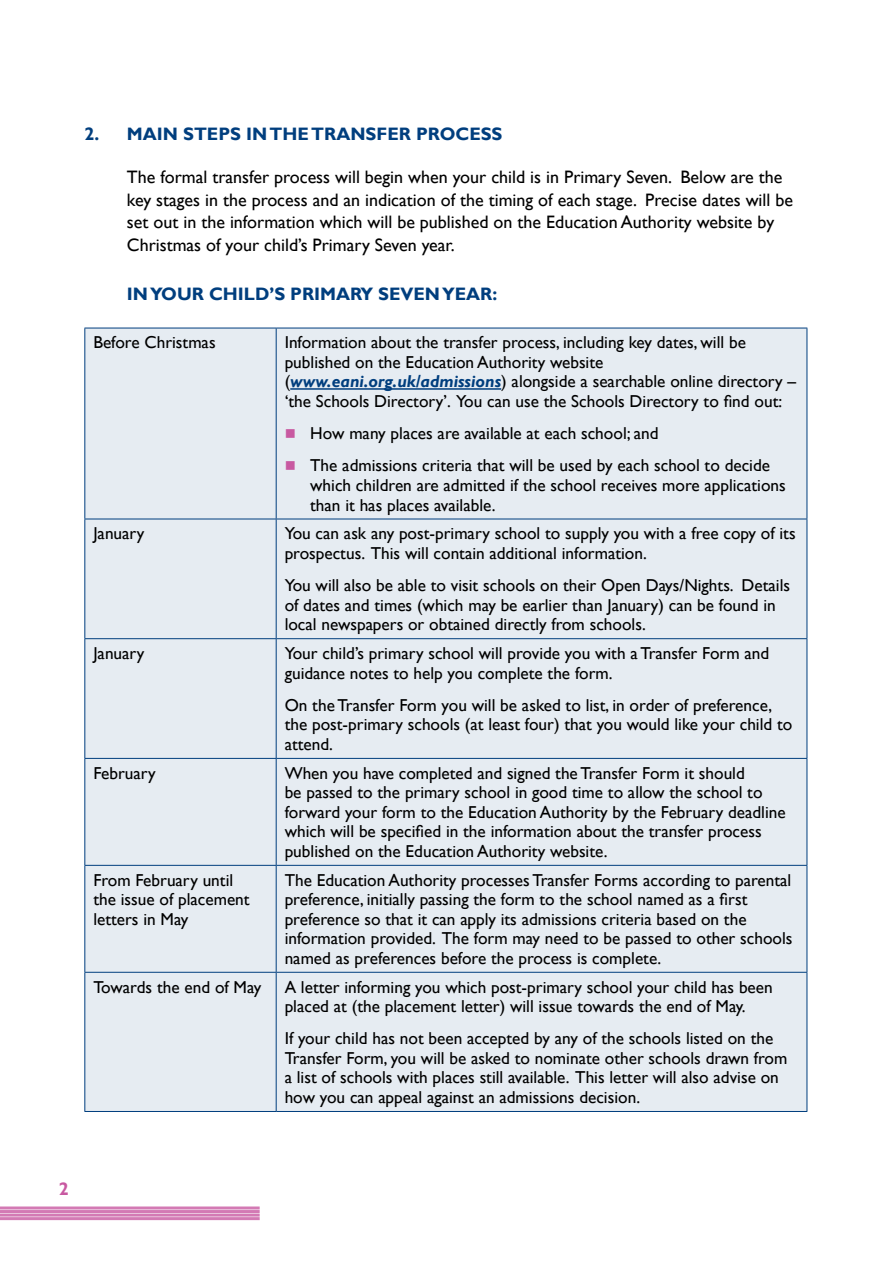
<style>
.page{position:relative;width:893px;height:1263px;background:#fff}
.page>*{position:absolute;margin:0;border:0;box-sizing:border-box;transform-origin:0 0}
.Para_WW_10{font:18px/22.5px "Gill Sans";color:#000}
.Para_Heading{font:700 18px "Gill Sans";color:#003e7e}
.t1{font:700 18px "Gill Sans";color:#c859a1}
.Table_Para{font:17.25px/19.5px "Gill Sans";color:#000}
.s1{font-weight:700;font-style:italic;color:#003e7e}
</style>
<div class="page">
<svg style="left:0;top:1209px;width:260px;height:12px"></svg>
<hr style="left:0;top:1217px;width:260px;height:3px;background:#d37ab4">
<hr style="left:0;top:1213px;width:260px;height:3px;background:#d37ab4">
<hr style="left:0;top:1210px;width:260px;height:3px;background:#d37ab4">
<hr style="left:0;top:1206px;width:260px;height:3px;background:#d37ab4">
<div style="left:85px;top:329px;width:722px;height:782px;background:#e6ecf2"></div>
<hr style="left:84px;top:328px;width:192px;height:1px;background:#003e7e">
<hr style="left:84px;top:328px;width:1px;height:191px;background:#003e7e">
<hr style="left:276px;top:328px;width:531px;height:1px;background:#003e7e">
<hr style="left:276px;top:328px;width:1px;height:191px;background:#003e7e">
<hr style="left:807px;top:328px;width:1px;height:191px;background:#003e7e">
<hr style="left:84px;top:519px;width:192px;height:1px;background:#003e7e">
<hr style="left:84px;top:519px;width:1px;height:119px;background:#003e7e">
<hr style="left:276px;top:519px;width:531px;height:1px;background:#003e7e">
<hr style="left:276px;top:519px;width:1px;height:119px;background:#003e7e">
<hr style="left:807px;top:519px;width:1px;height:119px;background:#003e7e">
<hr style="left:84px;top:638px;width:192px;height:1px;background:#003e7e">
<hr style="left:84px;top:639px;width:1px;height:119px;background:#003e7e">
<hr style="left:276px;top:638px;width:531px;height:1px;background:#003e7e">
<hr style="left:276px;top:639px;width:1px;height:119px;background:#003e7e">
<hr style="left:807px;top:639px;width:1px;height:119px;background:#003e7e">
<hr style="left:84px;top:758px;width:192px;height:1px;background:#003e7e">
<hr style="left:84px;top:759px;width:1px;height:106px;background:#003e7e">
<hr style="left:276px;top:758px;width:531px;height:1px;background:#003e7e">
<hr style="left:276px;top:759px;width:1px;height:106px;background:#003e7e">
<hr style="left:807px;top:759px;width:1px;height:106px;background:#003e7e">
<hr style="left:84px;top:865px;width:192px;height:1px;background:#003e7e">
<hr style="left:84px;top:866px;width:1px;height:106px;background:#003e7e">
<hr style="left:276px;top:865px;width:531px;height:1px;background:#003e7e">
<hr style="left:276px;top:866px;width:1px;height:106px;background:#003e7e">
<hr style="left:807px;top:866px;width:1px;height:106px;background:#003e7e">
<hr style="left:84px;top:972px;width:192px;height:1px;background:#003e7e">
<hr style="left:84px;top:973px;width:1px;height:138px;background:#003e7e">
<hr style="left:276px;top:972px;width:531px;height:1px;background:#003e7e">
<hr style="left:276px;top:973px;width:1px;height:138px;background:#003e7e">
<hr style="left:807px;top:973px;width:1px;height:138px;background:#003e7e">
<hr style="left:84px;top:1111px;width:192px;height:1px;background:#003e7e">
<hr style="left:276px;top:1111px;width:531px;height:1px;background:#003e7e">
<hr style="left:290px;top:388px;width:211px;height:2px;background:#003e7e">
<svg style="left:286px;top:429px;width:9px;height:9px"></svg>
<svg style="left:286px;top:462px;width:9px;height:8px"></svg>
<p class="Para_Heading" style="left:84px;top:123px;width:420px">2. MAIN STEPS IN THE TRANSFER PROCESS</p>
<p class="Para_WW_10" style="left:127px;top:166px;width:668px">The formal transfer process will begin when your child is in Primary Seven. Below are the key stages in the process and an indication of the timing of each stage. Precise dates will be set out in the information which will be published on the Education Authority website by Christmas of your child’s Primary Seven year.</p>
<p class="Para_Heading" style="left:127px;top:283px;width:372px">IN YOUR CHILD’S PRIMARY SEVEN YEAR:</p>
<p class="Table_Para" style="left:93px;top:333px;width:124px">Before Christmas</p>
<p class="Table_Para" style="left:285px;top:333px;width:513px">Information about the transfer process, including key dates, will be published on the Education Authority website (<span class="s1">www.eani.org.uk/admissions</span>) alongside a searchable online directory – ‘the Schools Directory’. You can use the Schools Directory to find out:</p>
<p class="Table_Para" style="left:310px;top:424px;width:350px">How many places are available at each school; and</p>
<p class="Table_Para" style="left:310px;top:456px;width:477px">The admissions criteria that will be used by each school to decide which children are admitted if the school receives more applications than it has places available.</p>
<p class="Table_Para" style="left:93px;top:524px;width:53px">January</p>
<p class="Table_Para" style="left:285px;top:524px;width:512px">You can ask any post-primary school to supply you with a free copy of its prospectus. This will contain additional information.</p>
<p class="Table_Para" style="left:285px;top:576px;width:507px">You will also be able to visit schools on their Open Days/Nights. Details of dates and times (which may be earlier than January) can be found in local newspapers or obtained directly from schools.</p>
<p class="Table_Para" style="left:93px;top:644px;width:53px">January</p>
<p class="Table_Para" style="left:285px;top:644px;width:486px">Your child’s primary school will provide you with a Transfer Form and guidance notes to help you complete the form.</p>
<p class="Table_Para" style="left:285px;top:696px;width:509px">On the Transfer Form you will be asked to list, in order of preference, the post-primary schools (at least four) that you would like your child to attend.</p>
<p class="Table_Para" style="left:93px;top:763px;width:64px">February</p>
<p class="Table_Para" style="left:285px;top:763px;width:503px">When you have completed and signed the Transfer Form it should<br>be passed to the primary school in good time to allow the school to forward your form to the Education Authority by the February deadline which will be specified in the information about the transfer process published on the Education Authority website.</p>
<p class="Table_Para" style="left:93px;top:870px;width:158px">From February until the issue of placement letters in May</p>
<p class="Table_Para" style="left:285px;top:870px;width:509px">The Education Authority processes Transfer Forms according to parental preference, initially passing the form to the school named as a first preference so that it can apply its admissions criteria based on the information provided. The form may need to be passed to other schools named as preferences before the process is complete.</p>
<p class="Table_Para" style="left:93px;top:977px;width:169px">Towards the end of May</p>
<p class="Table_Para" style="left:285px;top:977px;width:490px">A letter informing you which post-primary school your child has been placed at (the placement letter) will issue towards the end of May.</p>
<p class="Table_Para" style="left:285px;top:1029px;width:504px">If your child has not been accepted by any of the schools listed on the Transfer Form, you will be asked to nominate other schools drawn from a list of schools with places still available. This letter will also advise on how you can appeal against an admissions decision.</p>
<p class="t1" style="left:59px;top:1178px;width:11px">2</p>
</div>
